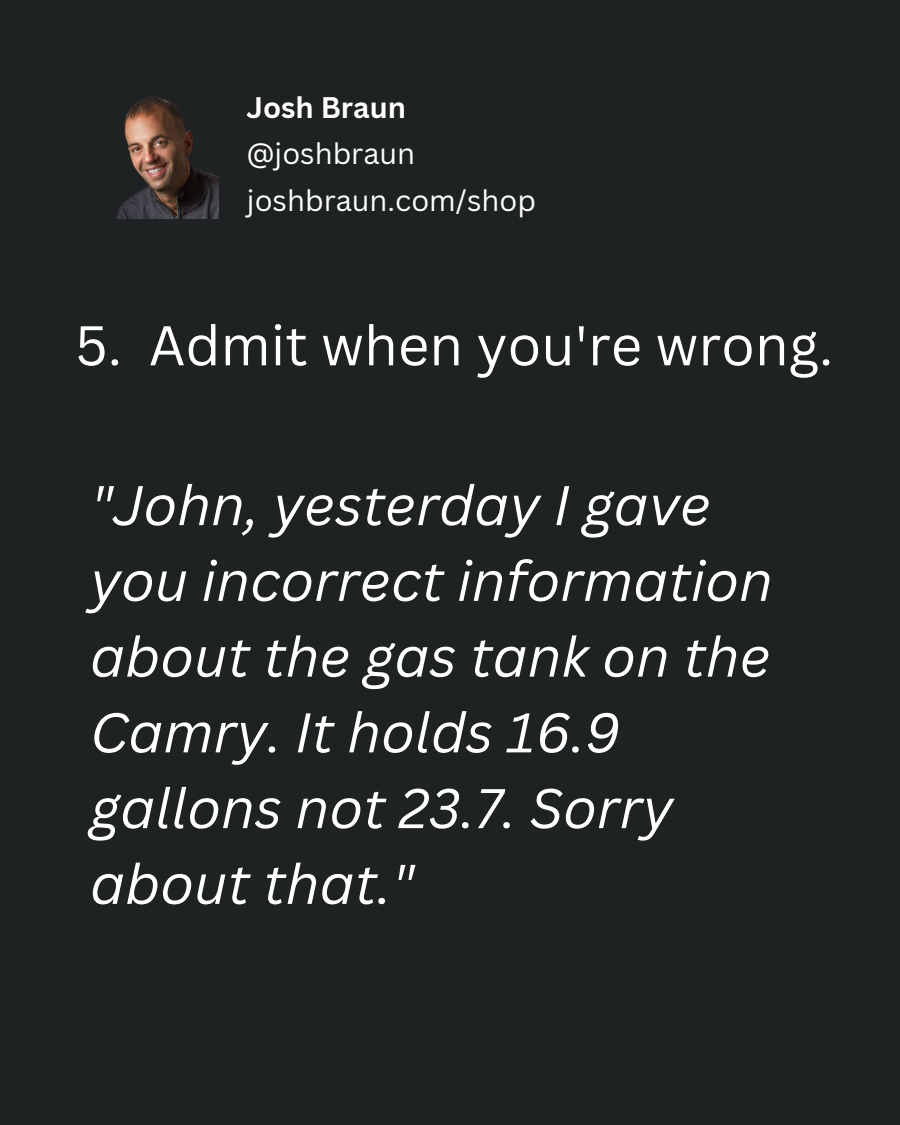
<style>
.page{position:relative;width:900px;height:1125px;background:#1e2223}
.page>*{position:absolute;margin:0;border:0;box-sizing:border-box;transform-origin:0 0}
.t1{font:italic 54.6px/75.8px "Canva Sans";color:#fff}
.t2{font:54.6px "Canva Sans";color:#fff}
.t3{font:29px "Canva Sans";color:#fff}
.t4{font:700 29px "Canva Sans";color:#fff}
</style>
<div class="page">
<img style="left:116px;top:97px;width:102px;height:121px">
<p class="t4" style="left:246px;top:87px;width:161px">Josh Braun</p>
<p class="t3" style="left:246px;top:134px;width:170px">@joshbraun</p>
<p class="t3" style="left:247px;top:180px;width:291px">joshbraun.com/shop</p>
<p class="t2" style="left:75px;top:307px;width:759px">5. Admit when you're wrong.</p>
<p class="t1" style="left:90px;top:466px;width:684px">"John, yesterday I gave you incorrect information about the gas tank on the<br>Camry. It holds 16.9 gallons not 23.7. Sorry about that."</p>
</div>
